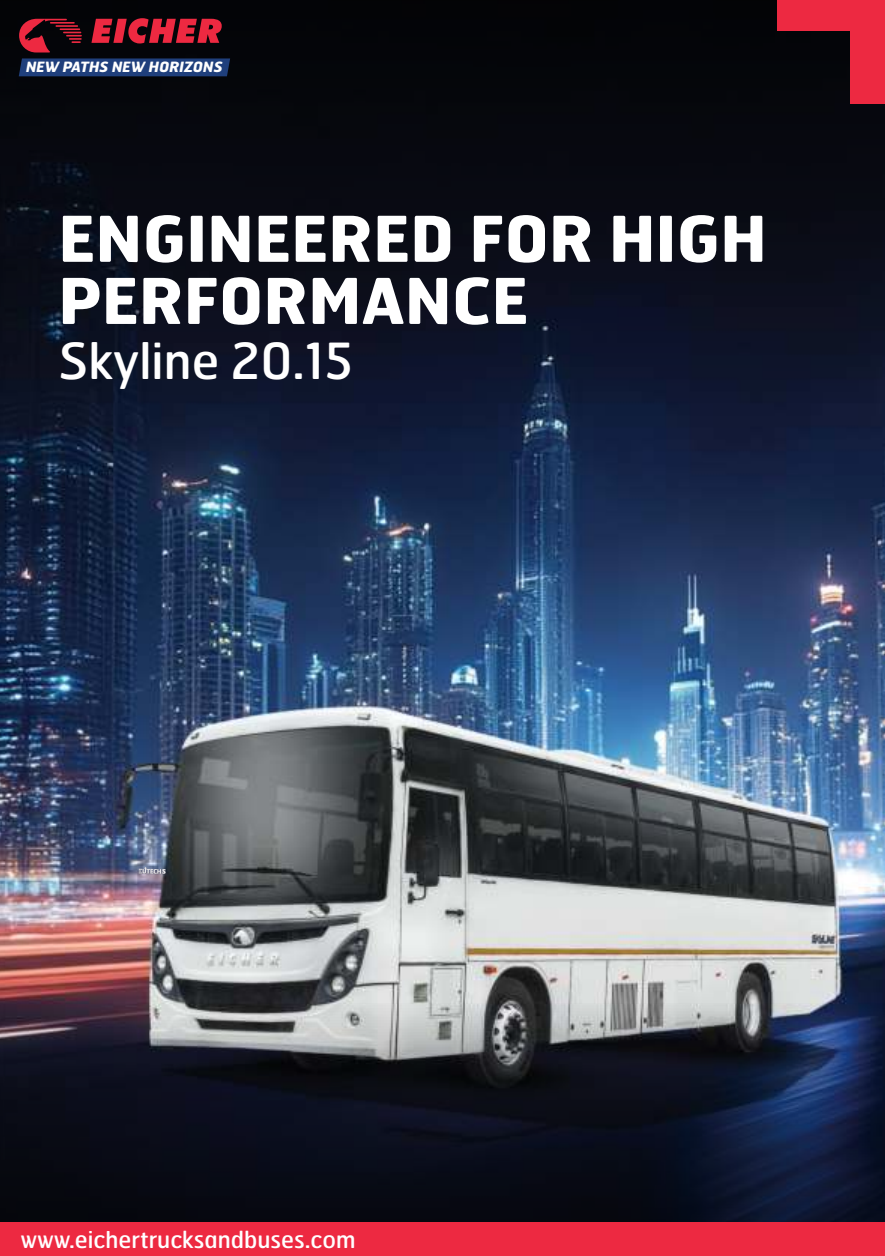
<style>
.page{position:relative;width:885px;height:1256px;background:#fff}
.page>*{position:absolute;margin:0;border:0;box-sizing:border-box;transform-origin:0 0}
.t1{font:700 62.85px/62.1px "Hermes FB";color:#fff}
.t2{font:49.8px "Hermes FB";color:#fff}
.t3{font:23.25px "Hermes FB";color:#fff}
.t4{font:italic 700 14.1px "Hermes FB";color:#fff}
</style>
<div class="page">
<img style="left:0;top:403px;width:884px;height:600px">
<img style="left:0;top:0;width:884px;height:403px">
<img style="left:0;top:1003px;width:884px;height:219px">
<svg style="left:139px;top:867px;width:27px;height:7px"></svg>
<div style="left:849px;top:0;width:35px;height:104px;background:#ed2941"></div>
<div style="left:777px;top:0;width:107px;height:31px;background:#ed2941"></div>
<div style="left:0;top:1222px;width:884px;height:34px;background:#ed2941"></div>
<svg style="left:19px;top:58px;width:211px;height:18px;background:#1d3c77"></svg>
<svg style="left:91px;top:18px;width:131px;height:25px;background:#9b1c2d"></svg>
<svg style="left:19px;top:19px;width:63px;height:33px;background:#59121d"></svg>
<p class="t4" style="left:26px;top:59px;width:198px">NEW PATHS NEW HORIZONS</p>
<h1 class="t1" style="left:58px;top:209px;width:709px">ENGINEERED FOR HIGH<br>PERFORMANCE</h1>
<h2 class="t2" style="left:58px;top:337px;width:296px">Skyline 20.15</h2>
<p class="t3" style="left:21px;top:1229px;width:336px">www.eichertrucksandbuses.com</p>
</div>
